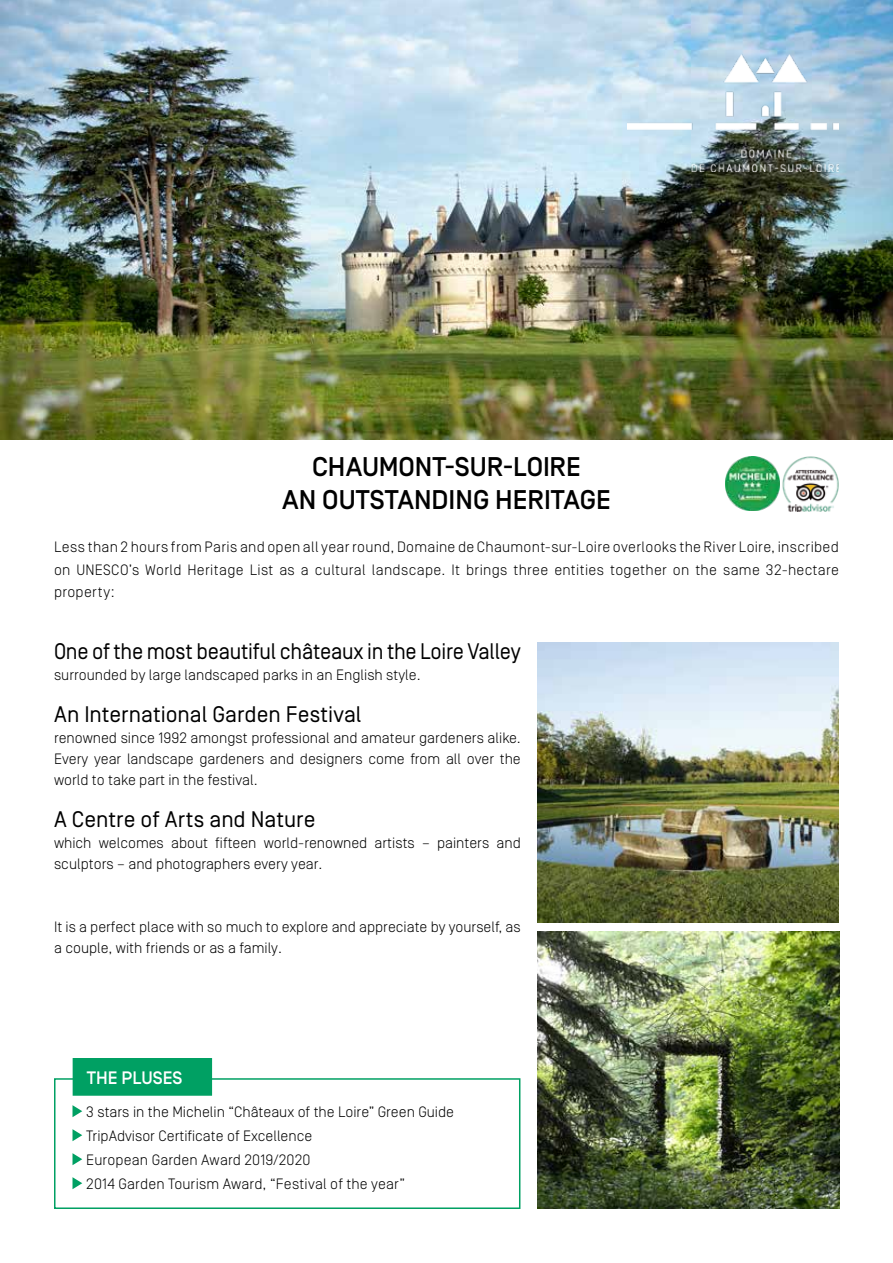
<style>
.page{position:relative;width:893px;height:1263px;background:#fff}
.page>*{position:absolute;margin:0;border:0;box-sizing:border-box;transform-origin:0 0}
.t1{font:500 27px/32.4px "Simplon BP";color:#000;text-align:center}
.t2{font:22.5px "Simplon BP Regular";letter-spacing:-.005em;color:#000}
.t3{font:22.5px "Simplon BP Regular";letter-spacing:-.005em;color:#000;scale:.95 1}
.t4{font:500 18px "Simplon BP";color:#fff}
.t5{font:300 15px/21px "Simplon BP";color:#000}
</style>
<div class="page">
<img style="left:0;top:0;width:893px;height:440px">
<img style="left:628px;top:54px;width:211px;height:117px">
<img style="left:538px;top:642px;width:301px;height:281px">
<img style="left:538px;top:931px;width:301px;height:278px">
<svg style="left:73px;top:1105px;width:9px;height:12px"></svg>
<svg style="left:73px;top:1129px;width:9px;height:12px"></svg>
<svg style="left:73px;top:1153px;width:9px;height:12px"></svg>
<svg style="left:73px;top:1177px;width:9px;height:12px"></svg>
<div style="left:54px;top:1078px;width:466px;height:131px;border:2px solid #00a063"></div>
<div style="left:73px;top:1059px;width:138px;height:36px;background:#00a063"></div>
<div style="left:73px;top:1058px;width:139px;height:38px;border:2px solid #00a063"></div>
<img style="left:725px;top:456px;width:114px;height:55px">
<h1 class="t1" style="left:282px;top:451px;width:330px">CHAUMONT-SUR-LOIRE<br>AN OUTSTANDING HERITAGE</h1>
<p class="t5" style="left:54px;top:536px;width:786px;line-height:22.5px;text-align:justify">Less than 2 hours from Paris and open all year round, Domaine de Chaumont-sur-Loire overlooks the River Loire, inscribed on UNESCO’s World Heritage List as a cultural landscape. It brings three entities together on the same 32-hectare property:</p>
<h2 class="t3" style="left:54px;top:638px;width:493px">One of the most beautiful châteaux in the Loire Valley</h2>
<p class="t5" style="left:54px;top:664px;width:368px">surrounded by large landscaped parks in an English style.</p>
<h2 class="t2" style="left:54px;top:701px;width:309px">An International Garden Festival</h2>
<p class="t5" style="left:54px;top:727px;width:468px;text-align:justify">renowned since 1992 amongst professional and amateur gardeners alike.<br>Every year landscape gardeners and designers come from all over the world to take part in the festival.</p>
<h2 class="t2" style="left:54px;top:806px;width:263px">A Centre of Arts and Nature</h2>
<p class="t5" style="left:54px;top:832px;width:468px">which welcomes about fifteen world-renowned artists – painters and sculptors – and photographers every year.</p>
<p class="t5" style="left:54px;top:916px;width:468px">It is a perfect place with so much to explore and appreciate by yourself, as a couple, with friends or as a family.</p>
<p class="t4" style="left:87px;top:1067px;width:97px">THE PLUSES</p>
<p class="t5" style="left:86px;top:1100px;width:369px;line-height:24px">3 stars in the Michelin “Châteaux of the Loire” Green Guide TripAdvisor Certificate of Excellence<br>European Garden Award 2019/2020<br>2014 Garden Tourism Award, “Festival of the year”</p>
</div>
